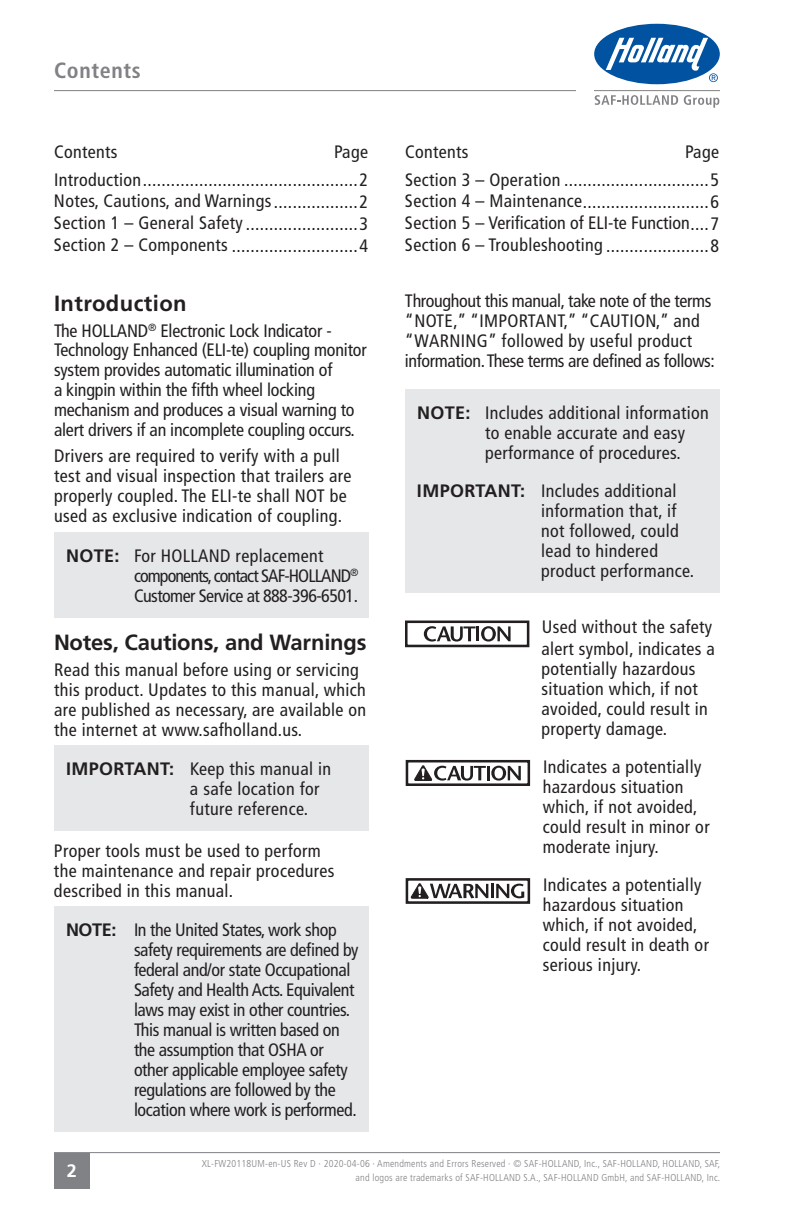
<style>
.page{position:relative;width:792px;height:1224px;background:#fff}
.page>*{position:absolute;margin:0;border:0;box-sizing:border-box;transform-origin:0 0}
._9_Section_Title{font:700 22px "Frutiger LT Std";letter-spacing:-.01em;color:#231f20}
._9_Section_Title-2{font:700 22px "Frutiger LT Std";letter-spacing:.02em;color:#231f20}
._7_Primary_Page_Titl{font:700 condensed 22px "Frutiger LT Std";letter-spacing:.03em;color:#808285}
._10_Body_Copy{font:condensed 18px/20px "Frutiger LT Std";letter-spacing:.02em;color:#231f20}
._11_Notes_Copy{font:condensed 18px/20px "Frutiger LT Std";letter-spacing:-.02em;color:#231f20}
._8a_TOC_Copy{font:condensed 18px "Frutiger LT Std";letter-spacing:.02em;color:#231f20}
._10_Body_Copy-2{font:condensed 18px/20px "Frutiger LT Std";letter-spacing:-.01em;color:#231f20}
._12_Important_Copy{font:condensed 18px/20px "Frutiger LT Std";letter-spacing:.02em;color:#231f20}
._10_Body_Copy-3{font:condensed 18px/20px "Frutiger LT Std";letter-spacing:-.02em;color:#231f20}
._11_Notes_Copy-2{font:condensed 18px/20px "Frutiger LT Std";letter-spacing:.02em;color:#231f20}
._8a_TOC_Copy-2{font:condensed 18px "Frutiger LT Std";color:#231f20}
._8_TOC_Head{font:condensed 18px "Frutiger LT Std";letter-spacing:.02em;color:#231f20}
.t1{font:700 18px "Frutiger LT Std";color:#fff}
.t2{font:300 condensed 10px/14px "Frutiger LT Std";letter-spacing:.02em;color:#808285;text-align:right}
.s1{font-weight:700;font-stretch:normal}
</style>
<div class="page">
<hr style="left:54px;top:90px;width:522px;height:1px;background:#808285">
<div style="left:594px;top:24px;width:126px;height:60px;background:#0152a1;border-radius:50%"></div>
<svg style="left:606px;top:38px;width:112px;height:44px"></svg>
<svg style="left:595px;top:95px;width:83px;height:10px"></svg>
<svg style="left:684px;top:95px;width:35px;height:13px"></svg>
<hr style="left:594px;top:90px;width:126px;height:1px;background:#808285">
<hr style="left:54px;top:1152px;width:666px;height:1px;background:#808285">
<div style="left:54px;top:1153px;width:36px;height:36px;background:#808285"></div>
<div style="left:54px;top:532px;width:315px;height:86px;background:#e6e7e9"></div>
<div style="left:54px;top:745px;width:315px;height:86px;background:#e6e7e9"></div>
<div style="left:54px;top:906px;width:315px;height:226px;background:#e6e7e9"></div>
<div style="left:405px;top:389px;width:315px;height:204px;background:#e6e7e9"></div>
<div style="left:405px;top:621px;width:124px;height:26px;border:3px solid #231f20"></div>
<svg style="left:424px;top:626px;width:87px;height:16px"></svg>
<div style="left:406px;top:760px;width:124px;height:26px;border:3px solid #231f20"></div>
<svg style="left:414px;top:765px;width:107px;height:16px"></svg>
<div style="left:406px;top:878px;width:124px;height:26px;border:3px solid #231f20"></div>
<hr style="left:491px;top:884px;width:3px;height:14px;background:#231f20">
<svg style="left:496px;top:884px;width:28px;height:14px"></svg>
<svg style="left:411px;top:883px;width:77px;height:16px"></svg>
<p class="_7_Primary_Page_Titl" style="left:54px;top:57px;width:88px">Contents</p>
<p class="_8_TOC_Head" style="left:54px;top:141px;width:65px">Contents</p>
<p class="_8_TOC_Head" style="left:334px;top:141px;width:35px">Page</p>
<p class="_8a_TOC_Copy" style="left:54px;top:169px;width:316px">Introduction..............................................2</p>
<p class="_8a_TOC_Copy" style="left:54px;top:191px;width:316px">Notes, Cautions, and Warnings..................2</p>
<p class="_8a_TOC_Copy" style="left:54px;top:213px;width:316px">Section 1 – General Safety ........................3</p>
<p class="_8a_TOC_Copy" style="left:54px;top:235px;width:316px">Section 2 – Components ...........................4</p>
<p class="_9_Section_Title-2" style="left:54px;top:290px;width:134px">Introduction</p>
<p class="_10_Body_Copy-2" style="left:54px;top:320px;width:314px">The HOLLAND<sup>®</sup> Electronic Lock Indicator - Technology Enhanced (ELI-te) coupling monitor system provides automatic illumination of<br>a kingpin within the fifth wheel locking mechanism and produces a visual warning to alert drivers if an incomplete coupling occurs.</p>
<p class="_10_Body_Copy" style="left:54px;top:446px;width:299px">Drivers are required to verify with a pull test and visual inspection that trailers are properly coupled. The ELI-te shall NOT be used as exclusive indication of coupling.</p>
<p class="_11_Notes_Copy" style="left:134px;top:545px;width:226px;text-indent:-68px"><span class="s1">NOTE:</span> For HOLLAND replacement components, contact SAF-HOLLAND<sup>®<br></sup>Customer Service at 888-396-6501.</p>
<p class="_9_Section_Title" style="left:54px;top:629px;width:314px">Notes, Cautions, and Warnings</p>
<p class="_10_Body_Copy" style="left:54px;top:659px;width:314px">Read this manual before using or servicing this product. Updates to this manual, which are published as necessary, are available on the internet at www.safholland.us.</p>
<p class="_12_Important_Copy" style="left:190px;top:759px;width:143px;text-indent:-124px"><span class="s1">IMPORTANT:</span> Keep this manual in a safe location for future reference.</p>
<p class="_10_Body_Copy" style="left:54px;top:841px;width:282px">Proper tools must be used to perform the maintenance and repair procedures described in this manual.</p>
<p class="_11_Notes_Copy" style="left:134px;top:920px;width:226px;text-indent:-68px"><span class="s1">NOTE:</span> In the United States, work shop safety requirements are defined by federal and/or state Occupational Safety and Health Acts. Equivalent laws may exist in other countries.<br>This manual is written based on the assumption that OSHA or other applicable employee safety regulations are followed by the location where work is performed.</p>
<p class="_8_TOC_Head" style="left:405px;top:141px;width:65px">Contents</p>
<p class="_8_TOC_Head" style="left:685px;top:141px;width:35px">Page</p>
<p class="_8a_TOC_Copy" style="left:405px;top:169px;width:316px">Section 3 – Operation ...............................5</p>
<p class="_8a_TOC_Copy" style="left:405px;top:191px;width:316px">Section 4 – Maintenance...........................6</p>
<p class="_8a_TOC_Copy-2" style="left:405px;top:213px;width:316px">Section 5 – Verification of ELI-te Function....7</p>
<p class="_8a_TOC_Copy" style="left:405px;top:235px;width:316px">Section 6 – Troubleshooting ......................8</p>
<p class="_10_Body_Copy-3" style="left:405px;top:291px;width:311px">Throughout this manual, take note of the terms “NOTE,” “IMPORTANT,” “CAUTION,” and “WARNING” followed by useful product information. These terms are defined as follows:</p>
<p class="_11_Notes_Copy-2" style="left:485px;top:402px;width:225px;text-indent:-68px"><span class="s1">NOTE:</span> Includes additional information to enable accurate and easy performance of procedures.</p>
<p class="_12_Important_Copy" style="left:541px;top:480px;width:155px;text-indent:-124px"><span class="s1">IMPORTANT:</span> Includes additional information that, if not followed, could lead to hindered product performance.</p>
<p class="_10_Body_Copy" style="left:541px;top:615px;width:175px;line-height:22px">Used without the safety alert symbol, indicates a</p>
<p class="_10_Body_Copy" style="left:541px;top:658px;width:168px">potentially hazardous situation which, if not avoided, could result in property damage.</p>
<p class="_10_Body_Copy" style="left:543px;top:756px;width:168px">Indicates a potentially hazardous situation which, if not avoided, could result in minor or moderate injury.</p>
<p class="_10_Body_Copy" style="left:543px;top:874px;width:168px">Indicates a potentially hazardous situation which, if not avoided, could result in death or serious injury.</p>
<p class="t1" style="left:67px;top:1161px;width:12px">2</p>
<p class="t2" style="left:202px;top:1156px;width:520px">XL-FW20118UM-en-US Rev D · 2020-04-06 · Amendments and Errors Reserved · © SAF-HOLLAND, Inc., SAF-HOLLAND, HOLLAND, SAF, and logos are trademarks of SAF-HOLLAND S.A., SAF-HOLLAND GmbH, and SAF-HOLLAND, Inc.</p>
</div>
